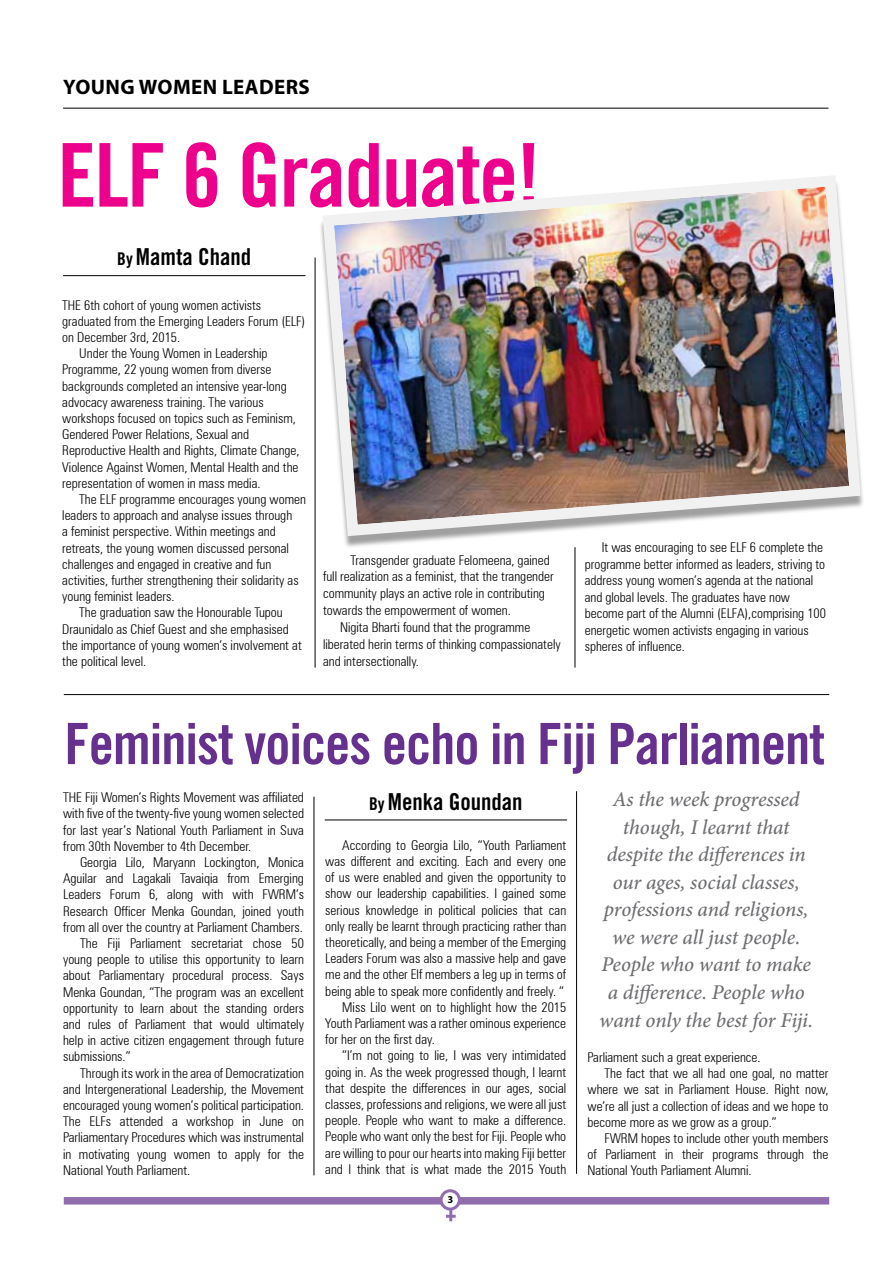
<style>
.page{position:relative;width:893px;height:1263px;background:#fff}
.page>*{position:absolute;margin:0;border:0;box-sizing:border-box;transform-origin:0 0}
.t1{font:88.05px "Trade Gothic LT Std Bd Cn 20";letter-spacing:-.02em;color:#ec008c}
.t2{font:57px "Trade Gothic LT Std Bd Cn 20";letter-spacing:-.02em;color:#66308f}
.t3{font:23.4px "Trade Gothic LT Std Bd Cn 20";color:#000}
.t4{font:italic 500 21px/27.6px "Minion Pro";letter-spacing:-.01em;color:#6d6e71;text-align:center}
.t5{font:700 21px "Myriad Pro";letter-spacing:.02em;color:#000}
.t6{font:300 condensed 13.5px/16.5px "Zurich BT";color:#000;text-align:justify}
.t7{font:700 10.5px "Myriad Pro";color:#000}
.s1{font-size:17.55px}
</style>
<div class="page">
<hr style="left:63px;top:108px;width:765px;height:1px;background:#000">
<hr style="left:63px;top:275px;width:242px;height:1px;background:#000">
<hr style="left:315px;top:258px;width:1px;height:410px;background:#000">
<hr style="left:575px;top:547px;width:1px;height:121px;background:#000">
<hr style="left:325px;top:819px;width:242px;height:1px;background:#000">
<hr style="left:314px;top:797px;width:1px;height:378px;background:#000">
<hr style="left:576px;top:791px;width:1px;height:383px;background:#000">
<img style="left:320px;top:176px;width:543px;height:366px">
<hr style="left:64px;top:694px;width:765px;height:1px;background:#000">
<div style="left:440px;top:1189px;width:21px;height:21px;border:3px solid #916caf;border-radius:50%"></div>
<div style="left:64px;top:1197px;width:377px;height:7px;background:#916caf"></div>
<svg style="left:446px;top:1210px;width:10px;height:11px"></svg>
<div style="left:459px;top:1197px;width:370px;height:7px;background:#916caf"></div>
<h3 class="t5" style="left:63px;top:73px;width:248px">YOUNG WOMEN LEADERS</h3>
<h1 class="t1" style="left:57px;top:122px;width:485px">ELF 6 Graduate!</h1>
<h3 class="t3" style="left:117px;top:243px;width:135px"><span class="s1">By</span> Mamta Chand</h3>
<p class="t6" style="left:62px;top:296px;width:201px">THE 6th cohort of young women activists</p>
<p class="t6" style="left:62px;top:313px;width:244px">graduated from the Emerging Leaders Forum (ELF)</p>
<p class="t6" style="left:62px;top:329px;width:119px">on December 3rd, 2015.</p>
<p class="t6" style="left:79px;top:345px;width:190px">Under the Young Women in Leadership</p>
<p class="t6" style="left:62px;top:361px;width:211px">Programme, 22 young women from diverse</p>
<p class="t6" style="left:62px;top:377px;width:226px">backgrounds completed an intensive year-long</p>
<p class="t6" style="left:62px;top:394px;width:203px">advocacy awareness training. The various</p>
<p class="t6" style="left:62px;top:410px;width:235px">workshops focused on topics such as Feminism,</p>
<p class="t6" style="left:62px;top:426px;width:188px">Gendered Power Relations, Sexual and</p>
<p class="t6" style="left:62px;top:442px;width:239px">Reproductive Health and Rights, Climate Change,</p>
<p class="t6" style="left:62px;top:458px;width:238px">Violence Against Women, Mental Health and the</p>
<p class="t6" style="left:62px;top:475px;width:200px">representation of women in mass media.</p>
<p class="t6" style="left:79px;top:491px;width:228px">The ELF programme encourages young women</p>
<p class="t6" style="left:62px;top:507px;width:231px">leaders to approach and analyse issues through</p>
<p class="t6" style="left:62px;top:523px;width:215px">a feminist perspective. Within meetings and</p>
<p class="t6" style="left:62px;top:539px;width:228px">retreats, the young women discussed personal</p>
<p class="t6" style="left:62px;top:556px;width:211px">challenges and engaged in creative and fun</p>
<p class="t6" style="left:62px;top:572px;width:238px">activities, further strengthening their solidarity as</p>
<p class="t6" style="left:62px;top:588px;width:114px">young feminist leaders.</p>
<p class="t6" style="left:79px;top:604px;width:205px">The graduation saw the Honourable Tupou</p>
<p class="t6" style="left:62px;top:620px;width:228px">Draunidalo as Chief Guest and she emphasised</p>
<p class="t6" style="left:62px;top:637px;width:241px">the importance of young women’s involvement at</p>
<p class="t6" style="left:62px;top:653px;width:86px">the political level.</p>
<p class="t6" style="left:351px;top:551px;width:201px">Transgender graduate Felomeena, gained</p>
<p class="t6" style="left:323px;top:568px;width:232px">full realization as a feminist, that the trangender</p>
<p class="t6" style="left:323px;top:585px;width:223px">community plays an active role in contributing</p>
<p class="t6" style="left:323px;top:602px;width:189px">towards the empowerment of women.</p>
<p class="t6" style="left:340px;top:619px;width:192px">Nigita Bharti found that the programme</p>
<p class="t6" style="left:323px;top:636px;width:239px">liberated herin terms of thinking compassionately</p>
<p class="t6" style="left:323px;top:653px;width:97px">and intersectionally.</p>
<p class="t6" style="left:585px;top:539px;width:243px;text-align:left;text-indent:17px">It was encouraging to see ELF 6 complete the programme better informed as leaders, striving to address young women’s agenda at the national and global levels. The graduates have now become part of the Alumni (ELFA),comprising 100 energetic women activists engaging in various spheres of influence.</p>
<h2 class="t2" style="left:64px;top:709px;width:762px">Feminist voices echo in Fiji Parliament</h2>
<p class="t6" style="left:63px;top:789px;width:242px">The Fiji Women’s Rights Movement was affiliated with five of the twenty-five young women selected for last year’s National Youth Parliament in Suva from 30th November to 4th December.</p>
<p class="t6" style="left:80px;top:854px;width:225px">Georgia Lilo, Maryann Lockington, Monica</p>
<p class="t6" style="left:63px;top:870px;width:242px">Aguilar and Lagakali Tavaiqia from Emerging</p>
<p class="t6" style="left:63px;top:886px;width:242px">Leaders Forum 6, along with with FWRM’s</p>
<p class="t6" style="left:63px;top:902px;width:242px">Research Officer Menka Goundan, joined youth</p>
<p class="t6" style="left:63px;top:919px;width:241px">from all over the country at Parliament Chambers.</p>
<p class="t6" style="left:80px;top:935px;width:225px">The Fiji Parliament secretariat chose 50</p>
<p class="t6" style="left:63px;top:951px;width:242px">young people to utilise this opportunity to learn</p>
<p class="t6" style="left:63px;top:967px;width:242px">about Parliamentary procedural process. Says</p>
<p class="t6" style="left:63px;top:983px;width:242px">Menka Goundan, “The program was an excellent</p>
<p class="t6" style="left:63px;top:1000px;width:242px">opportunity to learn about the standing orders</p>
<p class="t6" style="left:63px;top:1016px;width:242px">and rules of Parliament that would ultimately</p>
<p class="t6" style="left:63px;top:1032px;width:242px">help in active citizen engagement through future</p>
<p class="t6" style="left:63px;top:1048px;width:69px">submissions.”</p>
<p class="t6" style="left:80px;top:1064px;width:225px">Through its work in the area of Democratization</p>
<p class="t6" style="left:63px;top:1081px;width:242px">and Intergenerational Leadership, the Movement</p>
<p class="t6" style="left:63px;top:1097px;width:242px">encouraged young women’s political participation.</p>
<p class="t6" style="left:63px;top:1113px;width:242px">The ELFs attended a workshop in June on</p>
<p class="t6" style="left:63px;top:1129px;width:242px">Parliamentary Procedures which was instrumental</p>
<p class="t6" style="left:63px;top:1145px;width:242px">in motivating young women to apply for the</p>
<p class="t6" style="left:63px;top:1162px;width:129px">National Youth Parliament.</p>
<h3 class="t3" style="left:369px;top:787px;width:155px"><span class="s1">By</span> Menka Goundan</h3>
<p class="t6" style="left:342px;top:836px;width:225px">According to Georgia Lilo, “Youth Parliament</p>
<p class="t6" style="left:325px;top:853px;width:242px">was different and exciting. Each and every one</p>
<p class="t6" style="left:325px;top:869px;width:242px">of us were enabled and given the opportunity to</p>
<p class="t6" style="left:325px;top:885px;width:242px">show our leadership capabilities. I gained some</p>
<p class="t6" style="left:325px;top:901px;width:242px">serious knowledge in political policies that can</p>
<p class="t6" style="left:325px;top:917px;width:242px">only really be learnt through practicing rather than</p>
<p class="t6" style="left:325px;top:934px;width:242px">theoretically, and being a member of the Emerging</p>
<p class="t6" style="left:325px;top:950px;width:242px">Leaders Forum was also a massive help and gave</p>
<p class="t6" style="left:325px;top:966px;width:242px">me and the other Elf members a leg up in terms of</p>
<p class="t6" style="left:325px;top:982px;width:240px">being able to speak more confidently and freely. “</p>
<p class="t6" style="left:342px;top:998px;width:225px">Miss Lilo went on to highlight how the 2015</p>
<p class="t6" style="left:325px;top:1015px;width:242px">Youth Parliament was a rather ominous experience</p>
<p class="t6" style="left:325px;top:1031px;width:111px">for her on the first day.</p>
<p class="t6" style="left:342px;top:1047px;width:225px">“I’m not going to lie, I was very intimidated</p>
<p class="t6" style="left:325px;top:1063px;width:242px">going in. As the week progressed though, I learnt</p>
<p class="t6" style="left:325px;top:1079px;width:242px">that despite the differences in our ages, social</p>
<p class="t6" style="left:325px;top:1096px;width:242px">classes, professions and religions, we were all just</p>
<p class="t6" style="left:325px;top:1112px;width:242px">people. People who want to make a difference.</p>
<p class="t6" style="left:325px;top:1128px;width:242px">People who want only the best for Fiji. People who</p>
<p class="t6" style="left:325px;top:1144px;width:242px">are willing to pour our hearts into making Fiji better</p>
<p class="t6" style="left:325px;top:1160px;width:242px">and I think that is what made the 2015 Youth</p>
<p class="t7" style="left:447px;top:1192px;width:7px">3</p>
<h3 class="t4" style="left:599px;top:786px;width:215px">As the week progressed though, I learnt that despite the differences in our ages, social classes, professions and religions, we were all just people.<br>People who want to make a difference. People who want only the best for Fiji.</h3>
<p class="t6" style="left:587px;top:1049px;width:175px">Parliament such a great experience.</p>
<p class="t6" style="left:604px;top:1065px;width:225px">The fact that we all had one goal, no matter</p>
<p class="t6" style="left:587px;top:1081px;width:242px">where we sat in Parliament House. Right now,</p>
<p class="t6" style="left:587px;top:1097px;width:242px">we’re all just a collection of ideas and we hope to</p>
<p class="t6" style="left:587px;top:1114px;width:191px">become more as we grow as a group.”</p>
<p class="t6" style="left:604px;top:1130px;width:225px">FWRM hopes to include other youth members</p>
<p class="t6" style="left:587px;top:1146px;width:242px">of Parliament in their programs through the</p>
<p class="t6" style="left:587px;top:1162px;width:166px">National Youth Parliament Alumni.</p>
</div>
